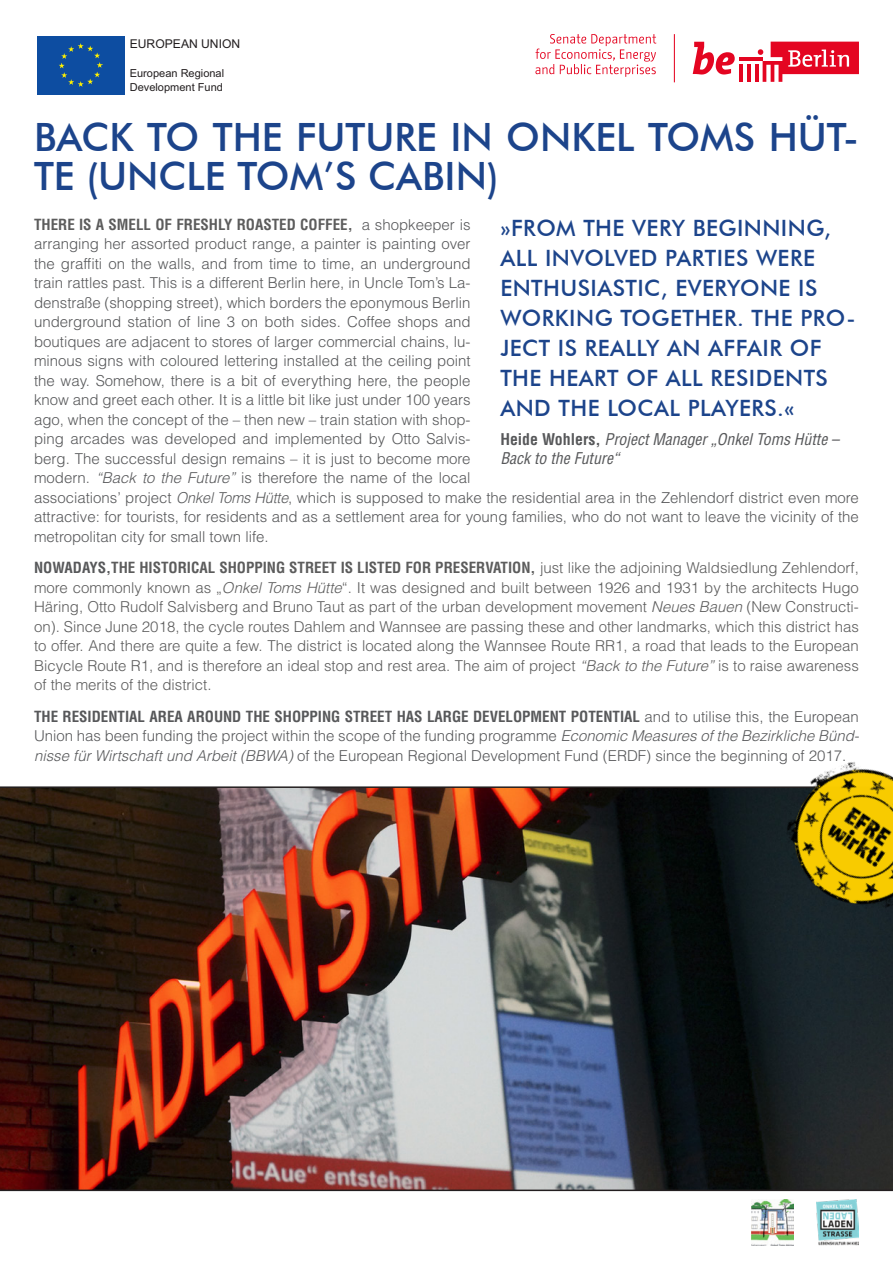
<style>
.page{position:relative;width:893px;height:1263px;background:#fff}
.page>*{position:absolute;margin:0;border:0;box-sizing:border-box;transform-origin:0 0}
.Überschrift{font:500 39px/38.1px "Futura BT";color:#1c448b}
.Zitate{font:500 22.5px/30px "Futura BT";letter-spacing:.02em;color:#1c448b}
.Zitate_Name{font:italic condensed 15.75px/18.9px "Helvetica LT Std";color:#57585a}
.Flißtext_Vorder-Hint{font:300 15px/19.5px "Helvetica LT Std";color:#57585a}
.Flißtext_Vorder-Hint-2{font:300 15px/19.5px "Helvetica LT Std";color:#5c5c5c;text-align:justify}
.t1{font:12.15px "Arial";color:#231f20}
.t2{font:10.95px/13.2px "Arial";color:#231f20}
.s1{font-weight:700;font-stretch:condensed;color:#5c5c5c}
.s2{font-style:italic}
.s3{font-weight:700;font-stretch:condensed;color:#57585a}
.s4{font-weight:700;font-stretch:condensed}
.s5{font-weight:700;font-style:normal}
</style>
<div class="page">
<img style="left:752px;top:1199px;width:41px;height:47px">
<img style="left:816px;top:1199px;width:43px;height:47px">
<img style="left:0;top:786px;width:893px;height:405px">
<img style="left:752px;top:762px;width:141px;height:187px">
<div style="left:37px;top:36px;width:87px;height:58px;background:#0d4da1"></div>
<svg style="left:59px;top:43px;width:44px;height:44px"></svg>
<svg style="left:693px;top:42px;width:42px;height:33px"></svg>
<hr style="left:739px;top:65px;width:3px;height:17px;background:#e40521">
<hr style="left:747px;top:65px;width:3px;height:17px;background:#e40521">
<hr style="left:755px;top:65px;width:3px;height:17px;background:#e40521">
<hr style="left:739px;top:57px;width:24px;height:4px;background:#e40521">
<svg style="left:758px;top:42px;width:101px;height:40px"></svg>
<hr style="left:674px;top:35px;width:1px;height:47px;background:#e40521">
<svg style="left:535px;top:34px;width:121px;height:43px"></svg>
<p class="t1" style="left:130px;top:36px;width:112px">EUROPEAN UNION</p>
<p class="t2" style="left:130px;top:67px;width:96px">European Regional<br>Development Fund</p>
<h1 class="Überschrift" style="left:34px;top:118px;width:826px">BACK TO THE FUTURE IN ONKEL TOMS HÜT-<br>TE (UNCLE TOM’S CABIN)</h1>
<p class="Flißtext_Vorder-Hint" style="left:34px;top:215px;width:826px"><span class="s1">THERE IS A SMELL OF FRESHLY ROASTED COFFEE,</span> a shopkeeper is<br>arranging her assorted product range, a painter is painting over<br>the graffiti on the walls, and from time to time, an underground<br>train rattles past. This is a different Berlin here, in Uncle Tom’s La-<br>denstraße (shopping street), which borders the eponymous Berlin<br>underground station of line 3 on both sides. Coffee shops and<br>boutiques are adjacent to stores of larger commercial chains, lu-<br>minous signs with coloured lettering installed at the ceiling point<br>the way. Somehow, there is a bit of everything here, the people<br>know and greet each other. It is a little bit like just under 100 years<br>ago, when the concept of the – then new – train station with shop-<br>ping arcades was developed and implemented by Otto Salvis-<br>berg. The successful design remains – it is just to become more<br>modern. <span class="s2">“Back to the Future”</span> is therefore the name of the local<br>associations’ project <span class="s2">Onkel Toms Hütte</span>, which is supposed to make the residential area in the Zehlendorf district even more attractive: for tourists, for residents and as a settlement area for young families, who do not want to leave the vicinity of the metropolitan city for small town life.</p>
<p class="Flißtext_Vorder-Hint-2" style="left:34px;top:558px;width:826px"><span class="s3">NOWADAYS,</span><span class="s4">THE HISTORICAL SHOPPING STREET IS LISTED FOR PRESERVATION,</span> just like the adjoining Waldsiedlung Zehlendorf, more commonly known as „<span class="s2">Onkel Toms Hütte</span>“. It was designed and built between 1926 and 1931 by the architects Hugo Häring, Otto Rudolf Salvisberg and Bruno Taut as part of the urban development movement <span class="s2">Neues Bauen</span> (New Constructi&shy;on). Since June 2018, the cycle routes Dahlem and Wannsee are passing these and other landmarks, which this district has to offer. And there are quite a few. The district is located along the Wannsee Route RR1, a road that leads to the European Bicycle Route R1, and is therefore an ideal stop and rest area. The aim of project <span class="s2">“Back to the Future”</span> is to raise awareness of the merits of the district.</p>
<p class="Flißtext_Vorder-Hint" style="left:34px;top:706px;width:827px;text-align:justify"><span class="s4">THE RESIDENTIAL AREA AROUND THE SHOPPING STREET HAS LARGE DEVELOPMENT POTENTIAL</span> and to utilise this, the European Union has been funding the project within the scope of the funding programme <span class="s2">Economic Measures of the Bezirkliche Bünd&shy;nisse für Wirtschaft und Arbeit (BBWA)</span> of the European Regional Development Fund (ERDF) since the beginning of 2017.</p>
<p class="Zitate" style="left:500px;top:213px;width:357px">»FROM THE VERY BEGINNING,<br>ALL INVOLVED PARTIES WERE<br>ENTHUSIASTIC, EVERYONE IS<br>WORKING TOGETHER. THE PRO-<br>JECT IS REALLY AN AFFAIR OF<br>THE HEART OF ALL RESIDENTS<br>AND THE LOCAL PLAYERS.«</p>
<p class="Zitate_Name" style="left:500px;top:430px;width:340px"><span class="s5">Heide Wohlers,</span> Project Manager „Onkel Toms Hütte –<br>Back to the Future“</p>
</div>
